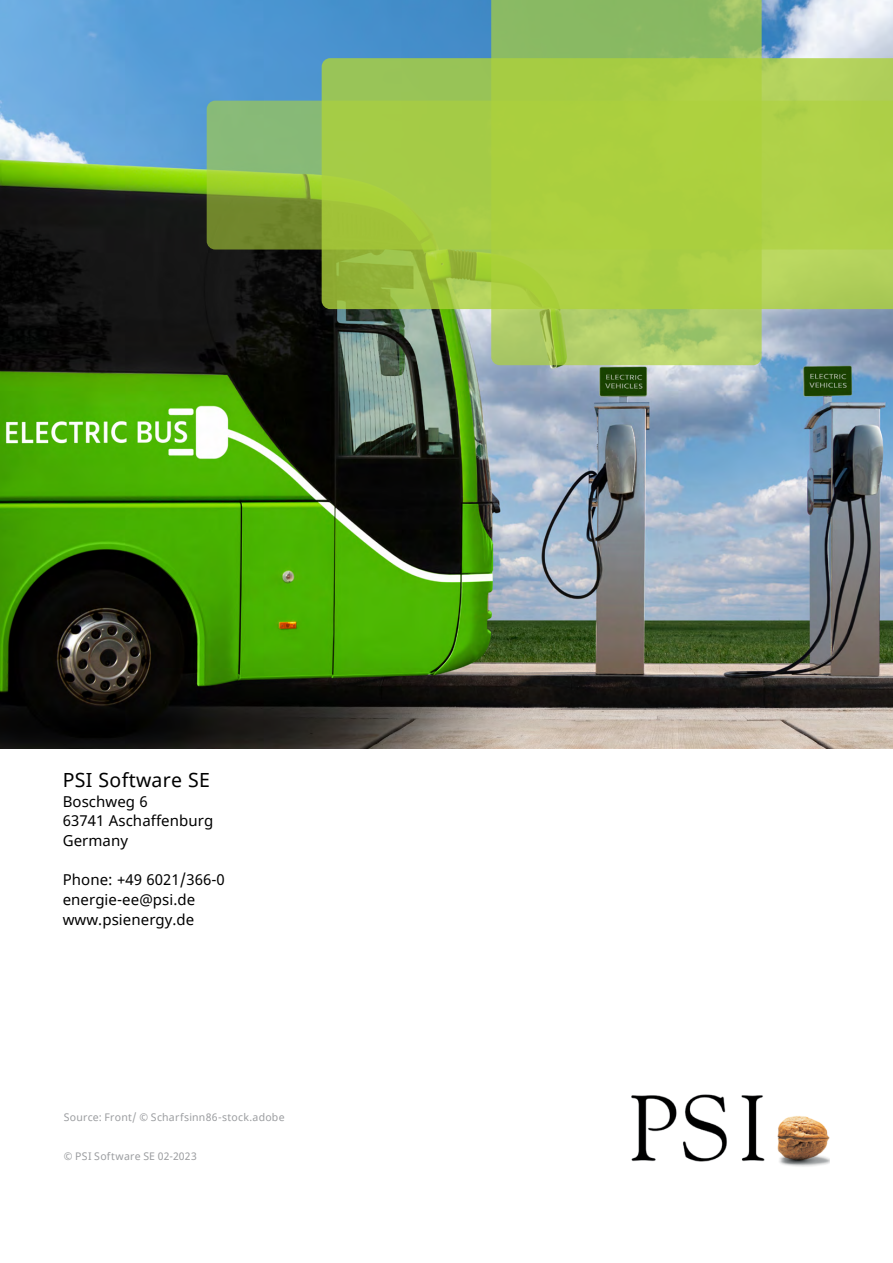
<style>
.page{position:relative;width:893px;height:1263px;background:#fff}
.page>*{position:absolute;margin:0;border:0;box-sizing:border-box;transform-origin:0 0}
.t1{font:19.5px "Noto Sans";letter-spacing:.015em;color:#000}
.t2{font:15px/19.6px "Noto Sans";letter-spacing:.005em;color:#000}
.t3{font:10.5px "Noto Sans";letter-spacing:.02em;color:#9b9da0}
</style>
<div class="page">
<img style="left:632px;top:1094px;width:197px;height:73px">
<img style="left:0;top:0;width:893px;height:748px">
<svg style="left:207px;top:101px;width:115px;height:149px;background:#82aa4f"></svg>
<svg style="left:322px;top:58px;width:571px;height:251px;background:#a7ca49"></svg>
<svg style="left:491px;top:0;width:271px;height:365px;background:#a6cb4b"></svg>
<h1 class="t1" style="left:63px;top:767px;width:149px">PSI Software SE</h1>
<p class="t2" style="left:63px;top:792px;width:152px">Boschweg 6<br>63741 Aschaffenburg<br>Germany</p>
<p class="t2" style="left:63px;top:871px;width:164px">Phone: +49 6021/366-0 energie-ee@psi.de www.psienergy.de</p>
<p class="t3" style="left:64px;top:1110px;width:222px">Source: Front/ © Scharfsinn86-stock.adobe</p>
<p class="t3" style="left:64px;top:1149px;width:135px">© PSI Software SE 02-2023</p>
</div>
